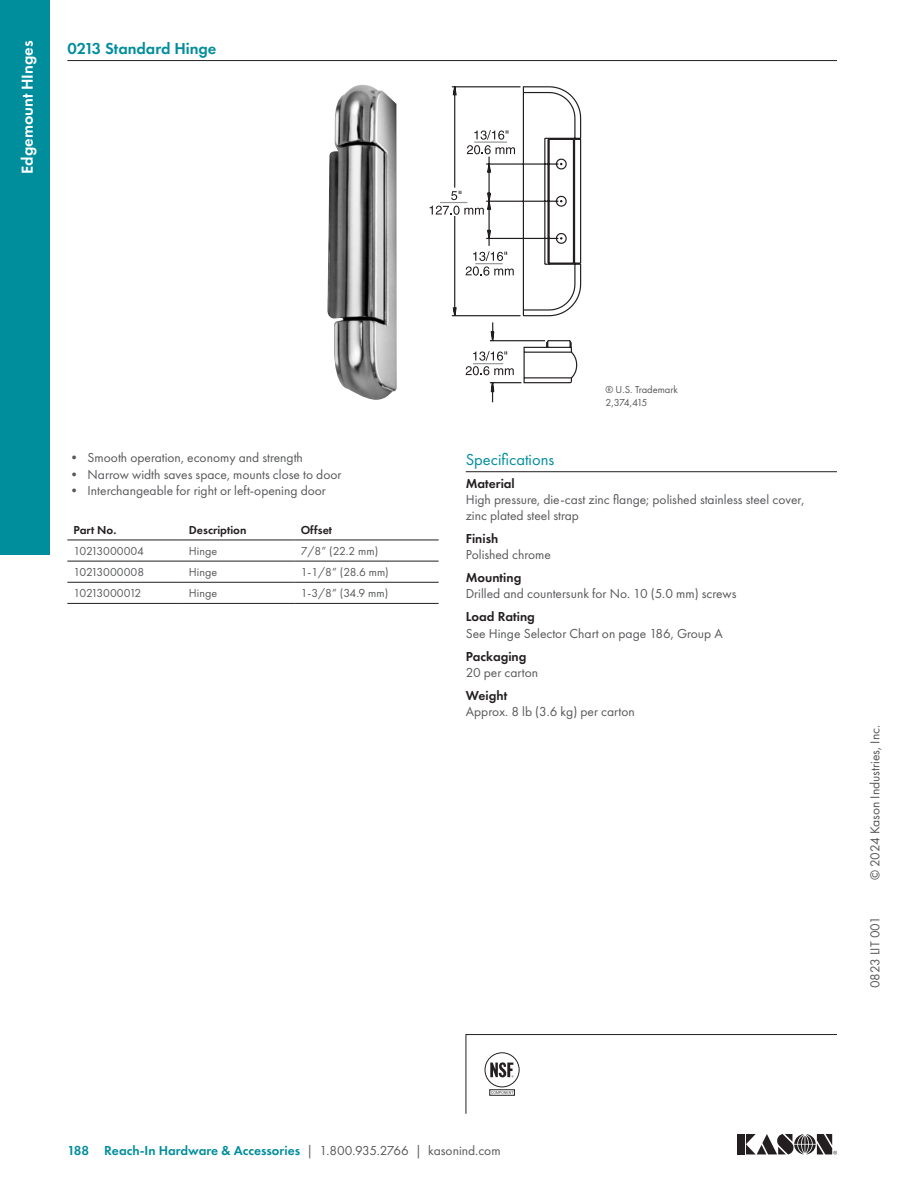
<style>
.page{position:relative;width:918px;height:1188px;background:#fff}
.page>*{position:absolute;margin:0;border:0;box-sizing:border-box;transform-origin:0 0}
.Headers_-_Futura_11pt__demi__underline{font:600 16.5px "Futura PT";color:#008d9c}
.t1{font:600 16.5px "Futura PT";color:#fff}
.Futura__11pt__underline__green_-_Left_Su{font:16.5px "Futura PT";color:#008d9c}
.Futura__9pt__regular{font:13.5px/16.2px "Futura PT";color:#57585a}
.t2{font:600 13.5px "Futura PT";color:#008d9c}
.futura__8pt__table{font:12px "Futura PT";color:#57585a}
.futura__8pt__table-2{font:600 12px "Futura PT";color:#231f20}
.futura__8pt__table-3{font:12px "Futura PT";letter-spacing:-.03em;color:#57585a}
.Patent_trademark_-_Futura__7pt{font:10.5px/12.6px "Futura PT";letter-spacing:-.01em;color:#57585a}
.s1{font-weight:600;color:#231f20}
.s2{font-weight:400;color:#57585a}
</style>
<div class="page">
<div style="left:737px;top:1134px;width:7px;height:20px;background:#231f20"></div>
<svg style="left:746px;top:1134px;width:91px;height:21px"></svg>
<div style="left:0;top:0;width:50px;height:555px;background:#008d9c"></div>
<hr style="left:67px;top:60px;width:770px;height:1px;background:#231f20">
<img style="left:327px;top:85px;width:70px;height:315px">
<svg style="left:430px;top:86px;width:151px;height:316px"></svg>
<hr style="left:474px;top:142px;width:33px;height:1px;background:#939598">
<hr style="left:466px;top:471px;width:371px;height:1px;background:#231f20">
<hr style="left:183px;top:582px;width:112px;height:1px;background:#231f20">
<hr style="left:295px;top:582px;width:144px;height:1px;background:#231f20">
<hr style="left:183px;top:603px;width:112px;height:1px;background:#231f20">
<hr style="left:295px;top:603px;width:144px;height:1px;background:#231f20">
<hr style="left:67px;top:561px;width:116px;height:1px;background:#231f20">
<hr style="left:67px;top:603px;width:116px;height:1px;background:#231f20">
<hr style="left:183px;top:561px;width:112px;height:1px;background:#231f20">
<hr style="left:295px;top:561px;width:144px;height:1px;background:#231f20">
<hr style="left:67px;top:540px;width:116px;height:1px;background:#231f20">
<hr style="left:183px;top:540px;width:112px;height:1px;background:#231f20">
<hr style="left:295px;top:540px;width:144px;height:1px;background:#231f20">
<hr style="left:67px;top:582px;width:116px;height:1px;background:#231f20">
<svg style="left:466px;top:1034px;width:371px;height:80px"></svg>
<p class="t1" style="left:17px;top:174px;width:135px;rotate:-90deg">Edgemount HInges</p>
<p class="Headers_-_Futura_11pt__demi__underline" style="left:67px;top:38px;width:151px">0213 Standard Hinge</p>
<p class="Futura__9pt__regular" style="left:67px;top:450px;width:237px">• Smooth operation, economy and strength</p>
<p class="Futura__9pt__regular" style="left:67px;top:466px;width:276px">• Narrow width saves space, mounts close to door</p>
<p class="Futura__9pt__regular" style="left:67px;top:482px;width:260px">• Interchangeable for right or left-opening door</p>
<p class="futura__8pt__table-2" style="left:73px;top:522px;width:45px">Part No.</p>
<p class="futura__8pt__table-2" style="left:189px;top:522px;width:59px">Description</p>
<p class="futura__8pt__table-2" style="left:301px;top:522px;width:33px">Offset</p>
<p class="futura__8pt__table" style="left:73px;top:544px;width:72px">10213000004</p>
<p class="futura__8pt__table" style="left:189px;top:544px;width:30px">Hinge</p>
<p class="futura__8pt__table" style="left:301px;top:544px;width:79px">7/8” (22.2 mm)</p>
<p class="futura__8pt__table" style="left:73px;top:565px;width:72px">10213000008</p>
<p class="futura__8pt__table" style="left:189px;top:565px;width:30px">Hinge</p>
<p class="futura__8pt__table" style="left:301px;top:565px;width:90px">1-1/8” (28.6 mm)</p>
<p class="futura__8pt__table-3" style="left:73px;top:586px;width:69px">10213000012</p>
<p class="futura__8pt__table" style="left:189px;top:586px;width:30px">Hinge</p>
<p class="futura__8pt__table" style="left:301px;top:586px;width:89px">1-3/8” (34.9 mm)</p>
<p class="Patent_trademark_-_Futura__7pt" style="left:605px;top:384px;width:74px">® U.S. Trademark<br>2,374,415</p>
<p class="Futura__11pt__underline__green_-_Left_Su" style="left:466px;top:449px;width:90px">Specifications</p>
<p class="Futura__9pt__regular" style="left:466px;top:475px;width:340px"><span class="s1">Material<br></span>High pressure, die-cast zinc flange; polished stainless steel cover, zinc plated steel strap</p>
<p class="Futura__9pt__regular" style="left:466px;top:530px;width:87px"><span class="s1">Finish<br></span>Polished chrome</p>
<p class="Futura__9pt__regular" style="left:466px;top:570px;width:272px"><span class="s1">Mounting<br></span>Drilled and countersunk for No. 10 (5.0 mm) screws</p>
<p class="Futura__9pt__regular" style="left:466px;top:609px;width:259px"><span class="s1">Load Rating<br></span>See Hinge Selector Chart on page 186, Group A</p>
<p class="Futura__9pt__regular" style="left:466px;top:648px;width:74px"><span class="s1">Packaging<br></span>20 per carton</p>
<p class="Futura__9pt__regular" style="left:466px;top:687px;width:171px"><span class="s1">Weight<br></span>Approx. 8 lb (3.6 kg) per carton</p>
<p class="t2" style="left:68px;top:1142px;width:435px">188 Reach-In Hardware &amp; Accessories <span class="s2">| 1.800.935.2766 | kasonind.com</span></p>
<p class="Futura__9pt__regular" style="left:867px;top:880px;width:157px;rotate:-90deg">© 2024 Kason Industries, Inc.</p>
<p class="Futura__9pt__regular" style="left:867px;top:988px;width:73px;rotate:-90deg">0823 LIT 001</p>
</div>
